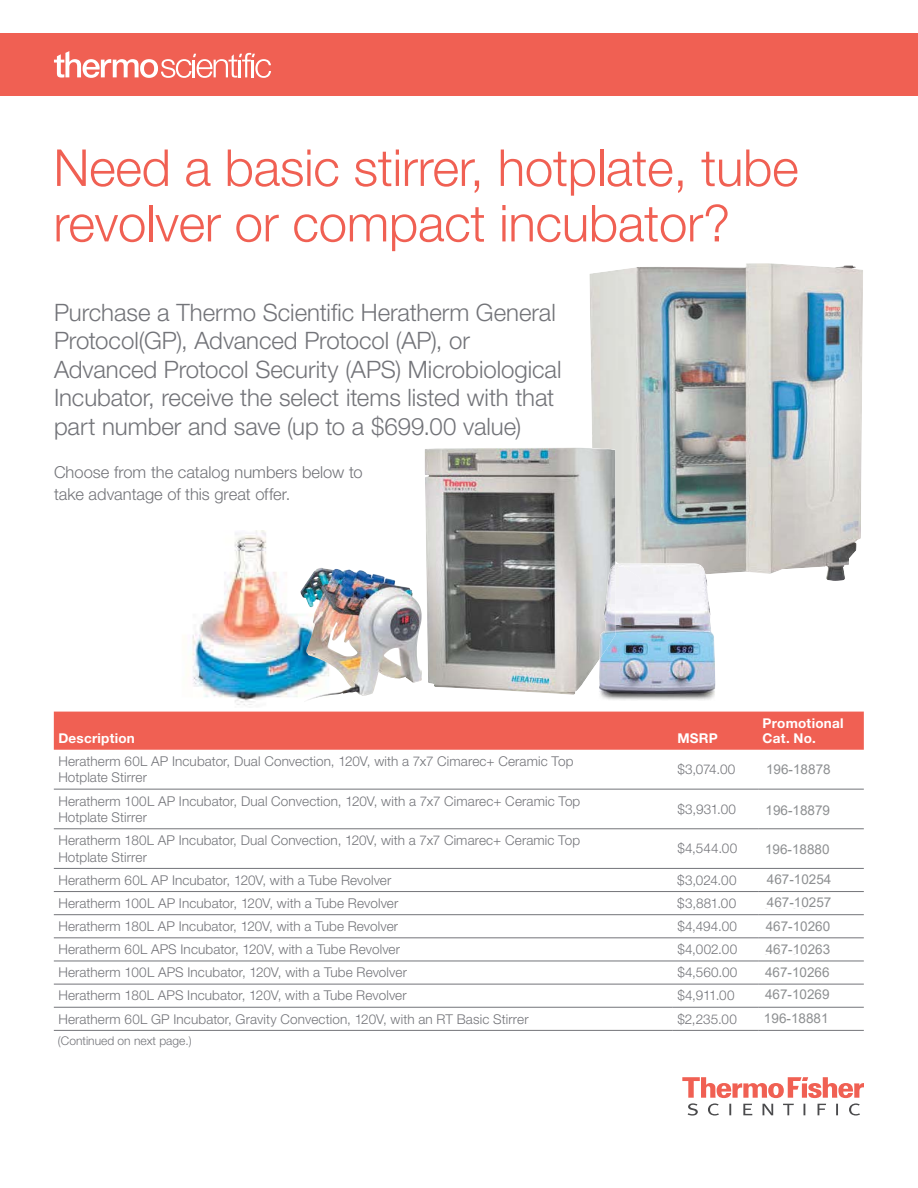
<style>
.page{position:relative;width:918px;height:1188px;background:#fff}
.page>*{position:absolute;margin:0;border:0;box-sizing:border-box;transform-origin:0 0}
.t1{font:300 51px/55.5px "Helvetica Neue LT Std";letter-spacing:-.005em;color:#f06053}
.t2{font:300 24px/28.5px "Helvetica Neue LT Std";color:#737479}
.t3{font:300 16.5px/22.5px "Helvetica Neue LT Std";color:#737479}
.t4{font:300 13.5px/16.5px "Helvetica Neue LT Std";letter-spacing:.01em;color:#737479}
.t5{font:13.5px/23.9px "Arial";color:#8d8f91;text-align:justify}
.t6{font:700 13.5px/15px "Helvetica Neue LT Std";letter-spacing:.015em;color:#fff}
.t7{font:300 13.5px "Helvetica Neue LT Std";letter-spacing:-.05em;color:#737479}
.t8{font:300 13.5px "Helvetica Neue LT Std";letter-spacing:-.01em;color:#737479}
.t9{font:300 13.5px "Helvetica Neue LT Std";letter-spacing:-.015em;color:#737479}
.t10{font:300 12px "Helvetica Neue LT Std";color:#737479}
</style>
<div class="page">
<div style="left:54px;top:712px;width:810px;height:38px;background:#f06053"></div>
<hr style="left:54px;top:789px;width:704px;height:1px;background:#737479">
<hr style="left:54px;top:829px;width:704px;height:1px;background:#737479">
<hr style="left:54px;top:891px;width:704px;height:1px;background:#737479">
<hr style="left:54px;top:914px;width:704px;height:1px;background:#737479">
<hr style="left:54px;top:961px;width:704px;height:1px;background:#737479">
<hr style="left:54px;top:984px;width:704px;height:1px;background:#737479">
<hr style="left:54px;top:1007px;width:619px;height:1px;background:#737479">
<hr style="left:54px;top:1030px;width:619px;height:1px;background:#737479">
<hr style="left:673px;top:1007px;width:85px;height:1px;background:#737479">
<hr style="left:673px;top:1030px;width:85px;height:1px;background:#737479">
<hr style="left:54px;top:938px;width:704px;height:1px;background:#737479">
<hr style="left:758px;top:789px;width:106px;height:1px;background:#737479">
<hr style="left:758px;top:829px;width:106px;height:1px;background:#737479">
<hr style="left:54px;top:868px;width:810px;height:1px;background:#737479">
<hr style="left:758px;top:891px;width:106px;height:1px;background:#737479">
<hr style="left:758px;top:914px;width:106px;height:1px;background:#737479">
<hr style="left:758px;top:938px;width:106px;height:1px;background:#737479">
<hr style="left:758px;top:961px;width:106px;height:1px;background:#737479">
<hr style="left:758px;top:984px;width:106px;height:1px;background:#737479">
<hr style="left:758px;top:1007px;width:106px;height:1px;background:#737479">
<hr style="left:758px;top:1030px;width:106px;height:1px;background:#737479">
<img style="left:186px;top:530px;width:113px;height:175px">
<img style="left:589px;top:263px;width:274px;height:318px">
<svg style="left:746px;top:263px;width:28px;height:1px"></svg>
<img style="left:425px;top:447px;width:191px;height:248px">
<img style="left:597px;top:564px;width:119px;height:136px">
<div style="left:619px;top:563px;width:87px;height:30px;background:#f2f2f6"></div>
<img style="left:599px;top:564px;width:16px;height:95px">
<img style="left:299px;top:568px;width:123px;height:132px">
<div style="left:0;top:33px;width:918px;height:63px;background:#f06053"></div>
<svg style="left:54px;top:51px;width:217px;height:27px"></svg>
<svg style="left:682px;top:1077px;width:182px;height:39px"></svg>
<h1 class="t1" style="left:53px;top:144px;width:747px">Need a basic stirrer, hotplate, tube revolver or compact incubator?</h1>
<p class="t2" style="left:54px;top:300px;width:509px">Purchase a Thermo Scientific Heratherm General Protocol(GP), Advanced Protocol (AP), or Advanced Protocol Security (APS) Microbiological Incubator, receive the select items listed with that part number and save (up to a $699.00 value)</p>
<p class="t3" style="left:54px;top:462px;width:310px">Choose from the catalog numbers below to take advantage of this great offer.</p>
<p class="t6" style="left:58px;top:731px;width:78px">Description</p>
<p class="t6" style="left:677px;top:731px;width:42px">MSRP</p>
<p class="t6" style="left:763px;top:716px;width:82px">Promotional<br>Cat. No.</p>
<p class="t4" style="left:58px;top:754px;width:517px">Heratherm 60L AP Incubator, Dual Convection, 120V, with a 7x7 Cimarec+ Ceramic Top<br>Hotplate Stirrer</p>
<p class="t4" style="left:677px;top:762px;width:60px">$3,074.00</p>
<p class="t4" style="left:763px;top:762px;width:79px">51028066HS</p>
<p class="t4" style="left:58px;top:794px;width:524px">Heratherm 100L AP Incubator, Dual Convection, 120V, with a 7x7 Cimarec+ Ceramic Top<br>Hotplate Stirrer</p>
<p class="t4" style="left:677px;top:802px;width:60px">$3,931.00</p>
<p class="t4" style="left:763px;top:802px;width:78px">5102806 HS</p>
<p class="t4" style="left:58px;top:833px;width:523px">Heratherm 180L AP Incubator, Dual Convection, 120V, with a 7x7 Cimarec+ Ceramic Top<br>Hotplate Stirrer</p>
<p class="t4" style="left:677px;top:842px;width:61px">$4,544.00</p>
<p class="t4" style="left:763px;top:842px;width:79px">5102806 HS</p>
<p class="t4" style="left:58px;top:873px;width:335px">Heratherm 60L AP Incubator, 120V, with a Tube Revolver</p>
<p class="t4" style="left:677px;top:873px;width:61px">$3,024.00</p>
<p class="t4" style="left:763px;top:873px;width:77px">51028066VP</p>
<p class="t4" style="left:58px;top:896px;width:342px">Heratherm 100L AP Incubator, 120V, with a Tube Revolver</p>
<p class="t4" style="left:677px;top:896px;width:61px">$3,881.00</p>
<p class="t4" style="left:763px;top:896px;width:77px">51028067VP</p>
<p class="t4" style="left:58px;top:919px;width:341px">Heratherm 180L AP Incubator, 120V, with a Tube Revolver</p>
<p class="t4" style="left:677px;top:919px;width:61px">$4,494.00</p>
<p class="t4" style="left:763px;top:919px;width:77px">51028068VP</p>
<p class="t4" style="left:58px;top:942px;width:343px">Heratherm 60L APS Incubator, 120V, with a Tube Revolver</p>
<p class="t4" style="left:677px;top:942px;width:61px">$4,002.00</p>
<p class="t8" style="left:763px;top:945px;width:77px">51028 69VP</p>
<p class="t4" style="left:58px;top:965px;width:350px">Heratherm 100L APS Incubator, 120V, with a Tube Revolver</p>
<p class="t4" style="left:677px;top:965px;width:62px">$4,560.00</p>
<p class="t9" style="left:763px;top:968px;width:76px">51028 70VP</p>
<p class="t4" style="left:58px;top:989px;width:350px">Heratherm 180L APS Incubator, 120V, with a Tube Revolver</p>
<p class="t4" style="left:677px;top:989px;width:59px">$4,911.00</p>
<p class="t7" style="left:763px;top:991px;width:72px">51028111VP</p>
<p class="t4" style="left:58px;top:1012px;width:472px">Heratherm 60L GP Incubator, Gravity Convection, 120V, with an RT Basic Stirrer</p>
<p class="t4" style="left:677px;top:1012px;width:61px">$2,235.00</p>
<p class="t4" style="left:763px;top:1012px;width:76px">51028063FP</p>
<p class="t10" style="left:58px;top:1037px;width:135px">(Continued on next page.)</p>
<p class="t5" style="left:766px;top:757px;width:66px">196-18878</p>
<p class="t5" style="left:766px;top:798px;width:66px">196-18879</p>
<p class="t5" style="left:765px;top:837px;width:66px">196-18880</p>
<p class="t5" style="left:766px;top:867px;width:67px">467-10254<br>467-10257<br>467-10260</p>
<p class="t5" style="left:765px;top:938px;width:67px;line-height:22.6px">467-10263<br>467-10266<br>467-10269</p>
<p class="t5" style="left:764px;top:1006px;width:66px">196-18881</p>
</div>
